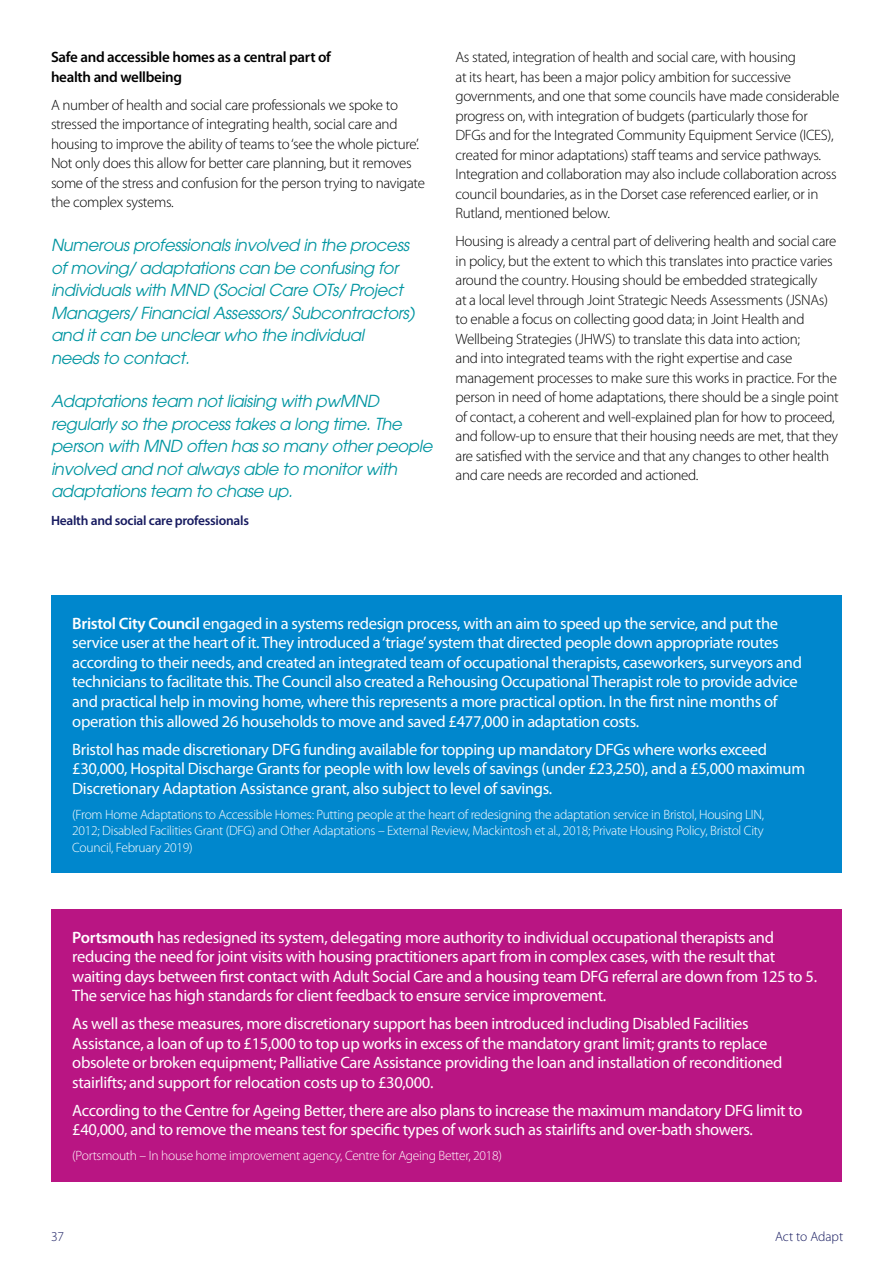
<style>
.page{position:relative;width:893px;height:1263px;background:#fff}
.page>*{position:absolute;margin:0;border:0;box-sizing:border-box;transform-origin:0 0}
.t1{font:16.5px/19.5px "Myriad Pro";letter-spacing:-.02em;color:#fff}
.t2{font:italic 16.5px/22.5px "Avant Garde";letter-spacing:-.02em;color:#0095a1}
.t3{font:300 15px/19.5px "Myriad Pro";letter-spacing:-.02em;color:#000}
.t4{font:600 15px/19.5px "Myriad Pro";letter-spacing:-.02em;color:#000}
.t5{font:300 13.5px/16.5px "Myriad Pro";letter-spacing:-.02em;color:#fff;text-align:justify}
.t6{font:600 13.5px "Myriad Pro";letter-spacing:-.02em;color:#171b60}
.t7{font:300 13.5px "Myriad Pro";color:#171b60}
.s1{font-weight:600}
</style>
<div class="page">
<div style="left:51px;top:595px;width:791px;height:278px;background:#0087cd"></div>
<div style="left:51px;top:909px;width:791px;height:273px;background:#b91583"></div>
<p class="t4" style="left:51px;top:47px;width:282px">Safe and accessible homes as a central part of health and wellbeing</p>
<p class="t3" style="left:51px;top:95px;width:376px">A number of health and social care professionals we spoke to stressed the importance of integrating health, social care and housing to improve the ability of teams to ‘see the whole picture’.<br>Not only does this allow for better care planning, but it removes some of the stress and confusion for the person trying to navigate the complex systems.</p>
<p class="t2" style="left:51px;top:234px;width:365px">Numerous professionals involved in the process of moving/ adaptations can be confusing for individuals with MND (Social Care OTs/ Project Managers/ Financial Assessors/ Subcontractors) and it can be unclear who the individual needs to contact.</p>
<p class="t2" style="left:51px;top:390px;width:383px">Adaptations team not liaising with pwMND regularly so the process takes a long time. The person with MND often has so many other people involved and not always able to monitor with adaptations team to chase up.</p>
<p class="t6" style="left:51px;top:511px;width:199px">Health and social care professionals</p>
<p class="t3" style="left:455px;top:47px;width:385px">As stated, integration of health and social care, with housing<br>at its heart, has been a major policy ambition for successive governments, and one that some councils have made considerable progress on, with integration of budgets (particularly those for DFGs and for the Integrated Community Equipment Service (ICES), created for minor adaptations) staff teams and service pathways.<br>Integration and collaboration may also include collaboration across council boundaries, as in the Dorset case referenced earlier, or in Rutland, mentioned below.</p>
<p class="t3" style="left:455px;top:231px;width:385px">Housing is already a central part of delivering health and social care in policy, but the extent to which this translates into practice varies around the country. Housing should be embedded strategically<br>at a local level through Joint Strategic Needs Assessments (JSNAs) to enable a focus on collecting good data; in Joint Health and Wellbeing Strategies (JHWS) to translate this data into action;<br>and into integrated teams with the right expertise and case management processes to make sure this works in practice. For the person in need of home adaptations, there should be a single point of contact, a coherent and well-explained plan for how to proceed, and follow-up to ensure that their housing needs are met, that they are satisfied with the service and that any changes to other health and care needs are recorded and actioned.</p>
<p class="t1" style="left:72px;top:613px;width:731px"><span class="s1">Bristol City Council</span> engaged in a systems redesign process, with an aim to speed up the service, and put the service user at the heart of it. They introduced a ‘triage’ system that directed people down appropriate routes according to their needs, and created an integrated team of occupational therapists, caseworkers, surveyors and technicians to facilitate this. The Council also created a Rehousing Occupational Therapist role to provide advice and practical help in moving home, where this represents a more practical option. In the first nine months of operation this allowed 26 households to move and saved £477,000 in adaptation costs.</p>
<p class="t1" style="left:72px;top:739px;width:734px">Bristol has made discretionary DFG funding available for topping up mandatory DFGs where works exceed £30,000, Hospital Discharge Grants for people with low levels of savings (under £23,250), and a £5,000 maximum<br>Discretionary Adaptation Assistance grant, also subject to level of savings.</p>
<p class="t5" style="left:72px;top:806px;width:693px">(From Home Adaptations to Accessible Homes: Putting people at the heart of redesigning the adaptation service in Bristol, Housing LIN, 2012; Disabled Facilities Grant (DFG) and Other Adaptations – External Review, Mackintosh et al., 2018; Private Housing Policy, Bristol City Council, February 2019)</p>
<p class="t1" style="left:72px;top:927px;width:746px"><span class="s1">Portsmouth</span> has redesigned its system, delegating more authority to individual occupational therapists and reducing the need for joint visits with housing practitioners apart from in complex cases, with the result that waiting days between first contact with Adult Social Care and a housing team DFG referral are down from 125 to 5.<br>The service has high standards for client feedback to ensure service improvement.</p>
<p class="t1" style="left:72px;top:1014px;width:712px">As well as these measures, more discretionary support has been introduced including Disabled Facilities Assistance, a loan of up to £15,000 to top up works in excess of the mandatory grant limit; grants to replace obsolete or broken equipment; Palliative Care Assistance providing the loan and installation of reconditioned stairlifts; and support for relocation costs up to £30,000.</p>
<p class="t1" style="left:72px;top:1100px;width:732px">According to the Centre for Ageing Better, there are also plans to increase the maximum mandatory DFG limit to £40,000, and to remove the means test for specific types of work such as stairlifts and over-bath showers.</p>
<p class="t5" style="left:72px;top:1147px;width:431px">(Portsmouth – In house home improvement agency, Centre for Ageing Better, 2018)</p>
<p class="t7" style="left:51px;top:1228px;width:15px">37</p>
<p class="t7" style="left:775px;top:1228px;width:70px">Act to Adapt</p>
</div>
